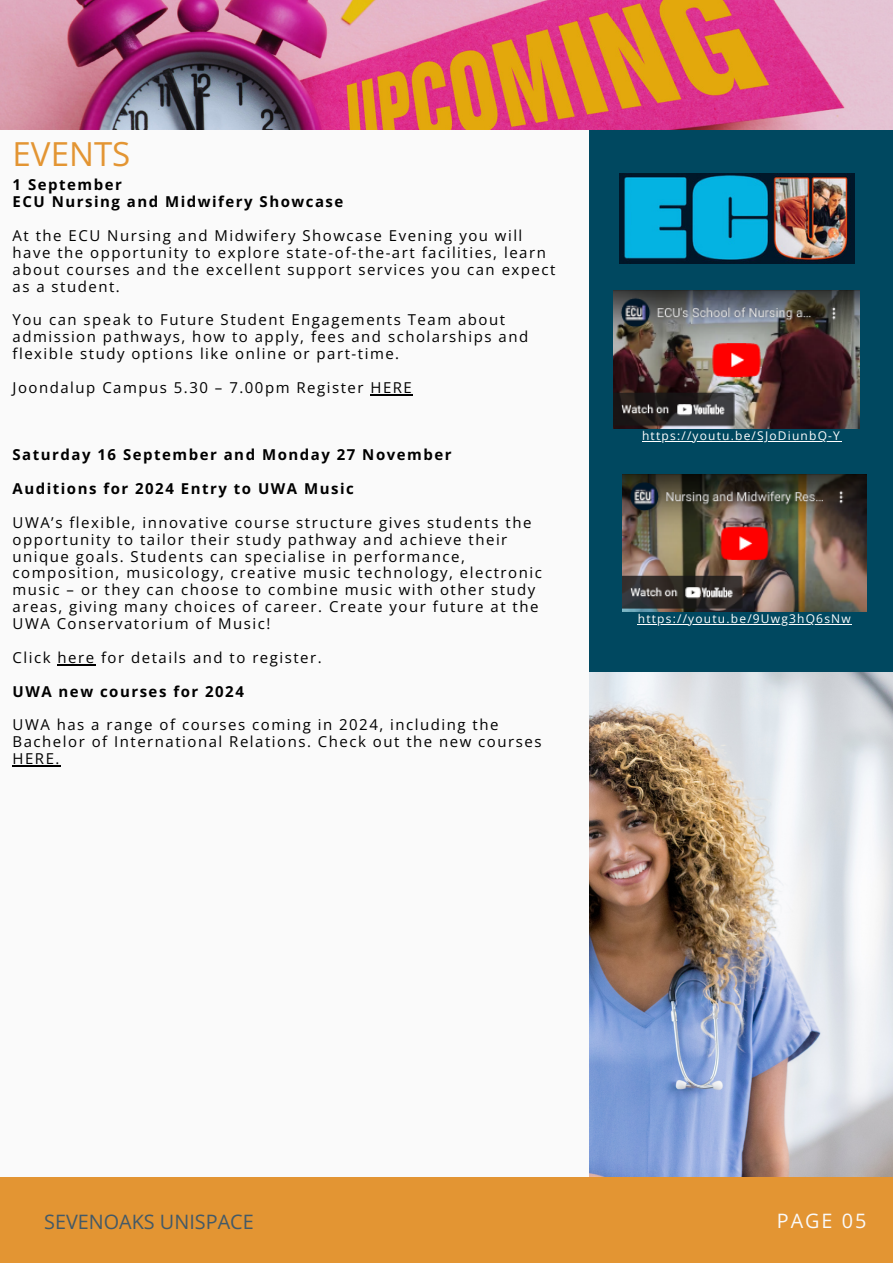
<style>
.page{position:relative;width:893px;height:1264px;background:#fff}
.page>*{position:absolute;margin:0;border:0;box-sizing:border-box;transform-origin:0 0}
.t1{font:33.15px "Open Sans";color:#e39533}
.t2{font:19.8px "Open Sans";color:#435967}
.t3{font:19.8px "Open Sans";letter-spacing:.1em;color:#fafafa}
.t4{font:15px/16.8px "Open Sans";letter-spacing:.1em;color:#000}
.t5{font:700 15px "Open Sans";letter-spacing:.1em;color:#000}
.t6{font:12px "Open Sans";letter-spacing:.1em;color:#fff}
</style>
<div class="page">
<div style="left:0;top:0;width:892px;height:1262px;background:#fafafa"></div>
<div style="left:589px;top:110px;width:303px;height:622px;background:#004860"></div>
<div style="left:0;top:1176px;width:892px;height:86px;background:#e39533"></div>
<img style="left:589px;top:672px;width:303px;height:504px">
<img style="left:0;top:0;width:892px;height:129px">
<img style="left:619px;top:174px;width:235px;height:90px">
<hr style="left:370px;top:394px;width:43px;height:1px;background:#000">
<hr style="left:57px;top:664px;width:39px;height:1px;background:#000">
<hr style="left:13px;top:765px;width:48px;height:1px;background:#000">
<img style="left:622px;top:474px;width:244px;height:137px">
<img style="left:613px;top:291px;width:246px;height:138px">
<hr style="left:642px;top:441px;width:199px;height:1px;background:#fff">
<hr style="left:637px;top:623px;width:214px;height:1px;background:#fff">
<p class="t1" style="left:13px;top:130px;width:119px">EVENTS</p>
<p class="t5" style="left:13px;top:174px;width:111px">1 September</p>
<p class="t5" style="left:13px;top:191px;width:332px">ECU Nursing and Midwifery Showcase</p>
<p class="t4" style="left:13px;top:227px;width:544px">At the ECU Nursing and Midwifery Showcase Evening you will have the opportunity to explore state-of-the-art facilities, learn about courses and the excellent support services you can expect as a student.</p>
<p class="t4" style="left:13px;top:311px;width:517px">You can speak to Future Student Engagements Team about admission pathways, how to apply, fees and scholarships and flexible study options like online or part-time.</p>
<p class="t4" style="left:13px;top:378px;width:401px">Joondalup Campus 5.30 – 7.00pm Register HERE</p>
<p class="t5" style="left:13px;top:444px;width:440px">Saturday 16 September and Monday 27 November</p>
<p class="t5" style="left:13px;top:478px;width:343px">Auditions for 2024 Entry to UWA Music</p>
<p class="t4" style="left:13px;top:513px;width:530px">UWA’s flexible, innovative course structure gives students the opportunity to tailor their study pathway and achieve their unique goals. Students can specialise in performance, composition, musicology, creative music technology, electronic music – or they can choose to combine music with other study areas, giving many choices of career. Create your future at the UWA Conservatorium of Music!</p>
<p class="t4" style="left:13px;top:648px;width:311px">Click here for details and to register.</p>
<p class="t5" style="left:13px;top:680px;width:233px">UWA new courses for 2024</p>
<p class="t4" style="left:13px;top:716px;width:530px">UWA has a range of courses coming in 2024, including the<br>Bachelor of International Relations. Check out the new courses<br>HERE.</p>
<p class="t6" style="left:642px;top:427px;width:199px">https://youtu.be/SJoDiunbQ-Y</p>
<p class="t6" style="left:637px;top:609px;width:214px">https://youtu.be/9Uwg3hQ6sNw</p>
<p class="t2" style="left:44px;top:1207px;width:211px">SEVENOAKS UNISPACE</p>
<p class="t3" style="left:776px;top:1206px;width:91px">PAGE 05</p>
</div>
